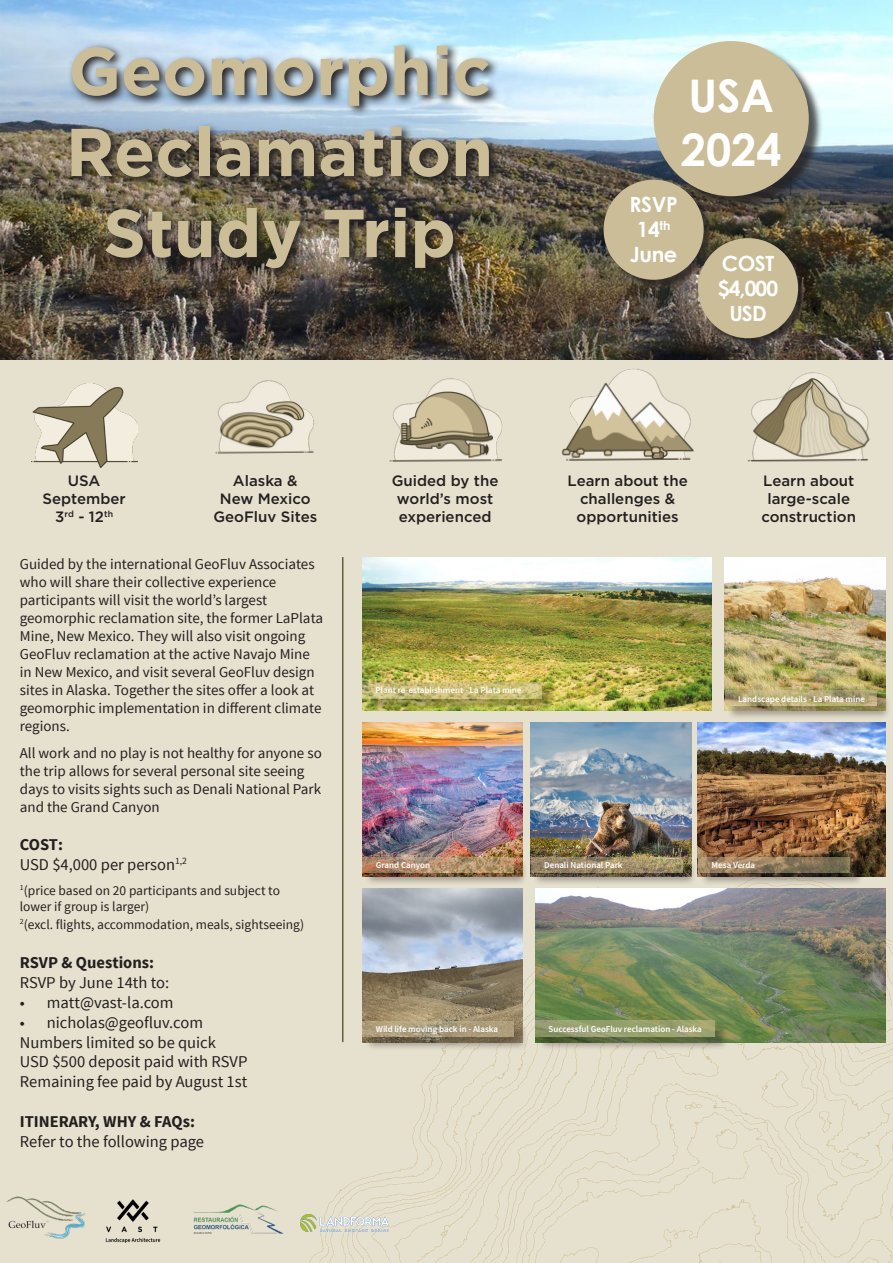
<style>
.page{position:relative;width:893px;height:1263px;background:#fff}
.page>*{position:absolute;margin:0;border:0;box-sizing:border-box;transform-origin:0 0}
.t1{font:700 67.5px/81px "Gotham";color:#cabd98}
.t2{font:700 45px "Century Gothic";color:#fff}
.t3{font:700 21px/25.2px "Century Gothic";letter-spacing:-.02em;color:#fff;text-align:center}
.Text{font:16.5px "Source Sans Pro";color:#231f20}
.Text-2{font:700 16.5px "Source Sans Pro";color:#231f20}
.Text-3{font:15px/18px "Source Sans Pro";color:#231f20}
.Text-4{font:500 15px/18px "Gotham";color:#231f20;text-align:center}
.Text-5{font:13.5px/16.2px "Source Sans Pro";color:#231f20}
.Text-6{font:9px "Source Sans Variable";color:#fff}
</style>
<div class="page">
<div style="left:0;top:359px;width:893px;height:904px;background:#e6e0ce"></div>
<div style="left:157px;top:762px;width:736px;height:501px;background:#e6e0ce"></div>
<img style="left:0;top:0;width:893px;height:359px">
<img style="left:68px;top:42px;width:434px;height:238px">
<img style="left:102px;top:1192px;width:62px;height:51px">
<img style="left:4px;top:1192px;width:82px;height:50px">
<img style="left:191px;top:1202px;width:95px;height:33px">
<img style="left:300px;top:1214px;width:88px;height:17px">
<img style="left:727px;top:355px;width:163px;height:124px">
<img style="left:725px;top:557px;width:160px;height:153px">
<hr style="left:342px;top:557px;width:1px;height:485px;background:#655d40">
<img style="left:362px;top:557px;width:350px;height:153px">
<img style="left:535px;top:889px;width:350px;height:153px">
<img style="left:362px;top:889px;width:161px;height:153px">
<img style="left:362px;top:723px;width:161px;height:153px">
<img style="left:531px;top:723px;width:160px;height:153px">
<img style="left:698px;top:723px;width:187px;height:153px">
<div style="left:727px;top:692px;width:163px;height:28px;background:#231f20;opacity:.75"></div>
<svg style="left:725px;top:690px;width:151px;height:16px;background:#b3a775"></svg>
<div style="left:364px;top:859px;width:164px;height:27px;background:#231f20;opacity:.75"></div>
<svg style="left:362px;top:857px;width:152px;height:15px;background:#b18e6c"></svg>
<div style="left:364px;top:1023px;width:164px;height:28px;background:#231f20;opacity:.75"></div>
<svg style="left:362px;top:1021px;width:152px;height:16px;background:#ac9d7c"></svg>
<div style="left:533px;top:859px;width:163px;height:27px;background:#231f20;opacity:.75"></div>
<svg style="left:531px;top:857px;width:151px;height:15px;background:#9e8d6a"></svg>
<div style="left:700px;top:859px;width:164px;height:27px;background:#231f20;opacity:.75"></div>
<svg style="left:698px;top:857px;width:152px;height:15px;background:#907c5e"></svg>
<div style="left:364px;top:684px;width:191px;height:28px;background:#231f20;opacity:.75"></div>
<svg style="left:362px;top:682px;width:180px;height:16px;background:#c7bb76"></svg>
<div style="left:537px;top:1022px;width:192px;height:28px;background:#231f20;opacity:.75"></div>
<svg style="left:535px;top:1020px;width:180px;height:17px;background:#98a06f"></svg>
<img style="left:370px;top:362px;width:153px;height:116px">
<img style="left:201px;top:366px;width:133px;height:102px">
<img style="left:544px;top:351px;width:168px;height:128px">
<img style="left:31px;top:384px;width:106px;height:83px">
<div style="left:656px;top:43px;width:166px;height:167px;background:#231f20;opacity:.75"></div>
<div style="left:654px;top:41px;width:155px;height:155px;background:#cabd98;border-radius:50%"></div>
<div style="left:699px;top:239px;width:108px;height:108px;background:#231f20;opacity:.75"></div>
<div style="left:698px;top:238px;width:100px;height:100px;background:#cabd98;border-radius:50%"></div>
<div style="left:605px;top:181px;width:108px;height:108px;background:#231f20;opacity:.75"></div>
<div style="left:604px;top:180px;width:100px;height:100px;background:#cabd98;border-radius:50%"></div>
<p class="t1" style="left:66px;top:30px;width:429px">Geomorphic<br>Reclamation</p>
<p class="t1" style="left:103px;top:192px;width:355px">Study Trip</p>
<p class="t2" style="left:688px;top:62px;width:87px">USA</p>
<p class="t2" style="left:681px;top:116px;width:102px">2024</p>
<p class="t3" style="left:629px;top:191px;width:50px">RSVP</p>
<p class="t3" style="left:637px;top:216px;width:35px">14<sup>th</sup></p>
<p class="t3" style="left:630px;top:241px;width:49px">June</p>
<p class="t3" style="left:722px;top:250px;width:54px">COST</p>
<p class="t3" style="left:718px;top:275px;width:62px">$4,000<br>USD</p>
<p class="Text-4" style="left:68px;top:472px;width:34px">USA</p>
<p class="Text-4" style="left:43px;top:490px;width:85px">September</p>
<p class="Text-4" style="left:55px;top:508px;width:59px">3<sup>rd</sup> - 12<sup>th</sup></p>
<p class="Text-4" style="left:233px;top:472px;width:66px">Alaska &amp;</p>
<p class="Text-4" style="left:220px;top:490px;width:92px">New Mexico</p>
<p class="Text-4" style="left:213px;top:508px;width:105px">GeoFluv Sites</p>
<p class="Text-3" style="left:20px;top:556px;width:305px">Guided by the international GeoFluv Associates who will share their collective experience participants will visit the world’s largest geomorphic reclamation site, the former LaPlata Mine, New Mexico. They will also visit ongoing GeoFluv reclamation at the active Navajo Mine in New Mexico, and visit several GeoFluv design sites in Alaska. Together the sites offer a look at geomorphic implementation in different climate regions.</p>
<p class="Text-3" style="left:20px;top:744px;width:303px">All work and no play is not healthy for anyone so the trip allows for several personal site seeing days to visits sights such as Denali National Park and the Grand Canyon</p>
<p class="Text-2" style="left:20px;top:834px;width:45px">COST:</p>
<p class="Text" style="left:20px;top:854px;width:169px">USD $4,000 per person<sup>1,2</sup></p>
<p class="Text-5" style="left:20px;top:882px;width:262px"><sup>1</sup>(price based on 20 participants and subject to lower if group is larger)</p>
<p class="Text-5" style="left:20px;top:916px;width:286px"><sup>2</sup>(excl. flights, accommodation, meals, sightseeing)</p>
<p class="Text-2" style="left:20px;top:952px;width:136px">RSVP &amp; Questions:</p>
<p class="Text" style="left:20px;top:972px;width:151px">RSVP by June 14th to:</p>
<p class="Text" style="left:20px;top:992px;width:155px">• matt@vast-la.com</p>
<p class="Text" style="left:20px;top:1012px;width:185px">• nicholas@geofluv.com</p>
<p class="Text" style="left:20px;top:1032px;width:198px">Numbers limited so be quick</p>
<p class="Text" style="left:20px;top:1052px;width:229px">USD $500 deposit paid with RSVP</p>
<p class="Text" style="left:20px;top:1071px;width:229px">Remaining fee paid by August 1st</p>
<p class="Text-2" style="left:20px;top:1111px;width:177px">ITINERARY, WHY &amp; FAQs:</p>
<p class="Text" style="left:20px;top:1131px;width:186px">Refer to the following page</p>
<p class="Text-4" style="left:392px;top:472px;width:108px">Guided by the world’s most experienced</p>
<p class="Text-4" style="left:567px;top:472px;width:122px">Learn about the challenges &amp; opportunities</p>
<p class="Text-4" style="left:761px;top:472px;width:96px">Learn about large-scale construction</p>
<p class="Text-6" style="left:375px;top:685px;width:148px">Plant re-establishment - La Plata mine</p>
<p class="Text-6" style="left:738px;top:693px;width:128px">Landscape details - La Plata mine</p>
<p class="Text-6" style="left:376px;top:859px;width:56px">Grand Canyon</p>
<p class="Text-6" style="left:544px;top:859px;width:80px">Denali National Park</p>
<p class="Text-6" style="left:711px;top:859px;width:45px">Mesa Verda</p>
<p class="Text-6" style="left:376px;top:1024px;width:124px">Wild life moving back in - Alaska</p>
<p class="Text-6" style="left:549px;top:1023px;width:155px">Successful GeoFluv reclamation - Alaska</p>
</div>
